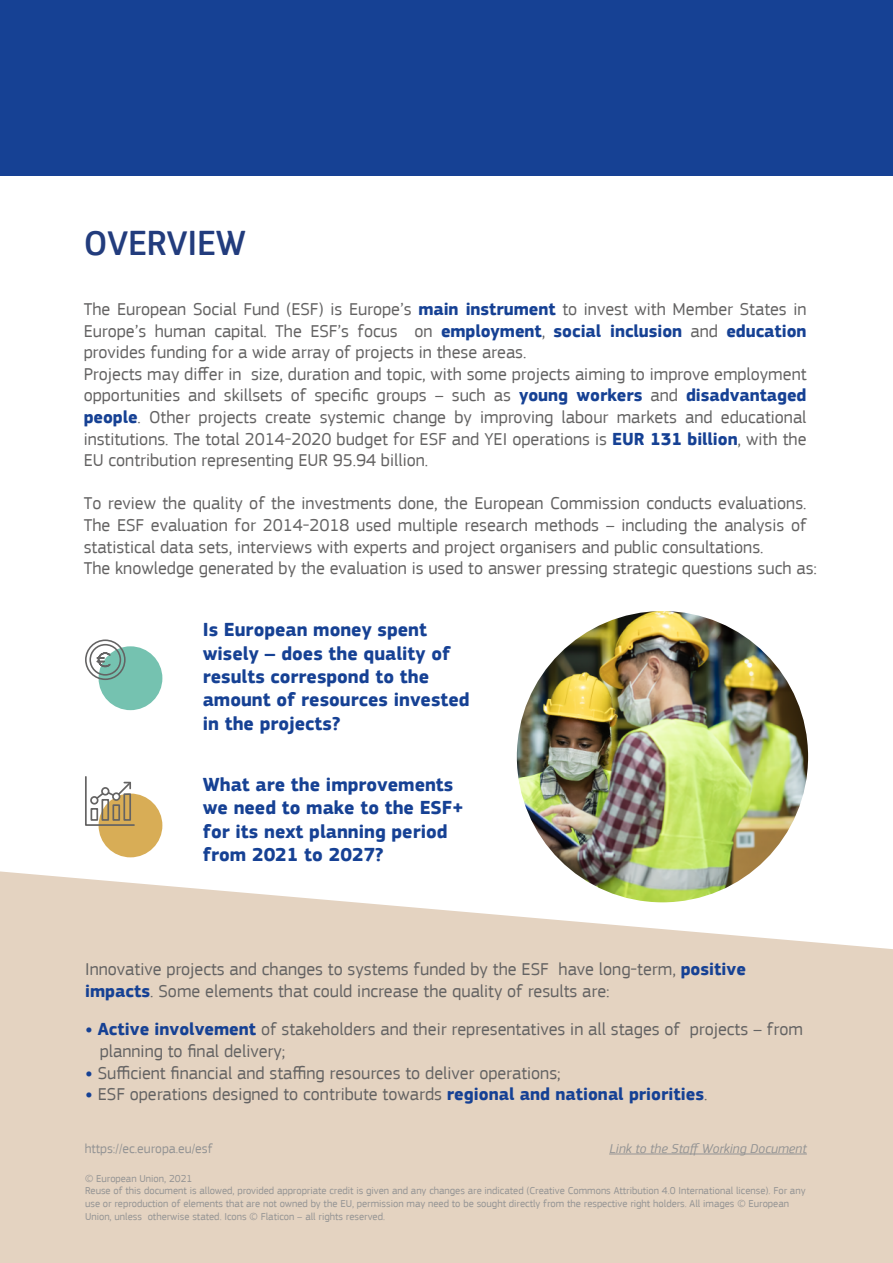
<style>
.page{position:relative;width:893px;height:1263px;background:#fff}
.page>*{position:absolute;margin:0;border:0;box-sizing:border-box;transform-origin:0 0}
.t1{font:500 36px "EC Square Sans Pro";letter-spacing:-.01em;color:#223c7d}
.t2{font:700 19.5px/23.4px "EC Square Sans Pro";color:#164194}
.t3{font:18px/21.6px "EC Square Sans Pro";color:#646363}
.t4{font:italic 13.5px "EC Square Sans Pro";color:#949494}
.t5{font:13.5px "EC Square Sans Pro";color:#949494}
.t6{font:10.5px/12.6px "EC Square Sans Pro";color:#949494}
.s1{font-weight:700;color:#164194}
</style>
<div class="page">
<svg style="left:0;top:871px;width:893px;height:392px;background:#e6d6c6"></svg>
<img style="left:517px;top:611px;width:291px;height:291px;border-radius:146px">
<div style="left:0;top:0;width:893px;height:176px;background:#164194"></div>
<div style="left:99px;top:793px;width:63px;height:64px;background:#d8ad56;border-radius:50%"></div>
<svg style="left:85px;top:776px;width:51px;height:51px"></svg>
<div style="left:99px;top:646px;width:63px;height:64px;background:#75c2b0;border-radius:50%"></div>
<div style="left:85px;top:639px;width:41px;height:41px;border:2px solid #646363;border-radius:50%"></div>
<div style="left:89px;top:644px;width:32px;height:32px;border:2px solid #646363;border-radius:50%"></div>
<svg style="left:96px;top:652px;width:16px;height:16px"></svg>
<hr style="left:609px;top:1153px;width:198px;height:1px;background:#949494">
<h1 class="t1" style="left:84px;top:222px;width:164px">OVERVIEW</h1>
<p class="t3" style="left:84px;top:298px;width:724px">The European Social Fund (ESF) is Europe’s <span class="s1">main instrument</span> to invest with Member States in Europe’s human capital. The ESF’s focus on <span class="s1">employment</span>, <span class="s1">social inclusion</span> and <span class="s1">education </span>provides funding for a wide array of projects in these areas.<br>Projects may differ in size, duration and topic, with some projects aiming to improve employment opportunities and skillsets of specific groups – such as <span class="s1">young workers</span> and <span class="s1">disadvantaged people</span>. Other projects create systemic change by improving labour markets and educational institutions. The total 2014-2020 budget for ESF and YEI operations is <span class="s1">EUR 131 billion</span>, with the EU contribution representing EUR 95.94 billion.</p>
<p class="t3" style="left:84px;top:493px;width:735px">To review the quality of the investments done, the European Commission conducts evaluations.<br>The ESF evaluation for 2014-2018 used multiple research methods – including the analysis of statistical data sets, interviews with experts and project organisers and public consultations.<br>The knowledge generated by the evaluation is used to answer pressing strategic questions such as:</p>
<p class="t2" style="left:203px;top:619px;width:268px">Is European money spent wisely – does the quality of results correspond to the amount of resources invested in the projects?</p>
<p class="t2" style="left:203px;top:773px;width:263px">What are the improvements we need to make to the ESF+ for its next planning period from 2021 to 2027?</p>
<p class="t3" style="left:85px;top:958px;width:662px">Innovative projects and changes to systems funded by the ESF have long-term, <span class="s1">positive impacts</span>. Some elements that could increase the quality of results are:</p>
<p class="t3" style="left:100px;top:1019px;width:704px;text-indent:-15px"><span class="s1">• Active involvement</span> of stakeholders and their representatives in all stages of projects – from planning to final delivery;</p>
<p class="t3" style="left:85px;top:1062px;width:477px"><span class="s1">•</span> Sufficient financial and staffing resources to deliver operations;</p>
<p class="t3" style="left:85px;top:1083px;width:624px"><span class="s1">•</span> ESF operations designed to contribute towards <span class="s1">regional and national priorities</span>.</p>
<p class="t5" style="left:85px;top:1140px;width:129px">https://ec.europa.eu/esf</p>
<p class="t4" style="left:609px;top:1141px;width:199px">Link to the Staff Working Document</p>
<p class="t6" style="left:85px;top:1172px;width:722px">© European Union, 2021<br>Reuse of this document is allowed, provided appropriate credit is given and any changes are indicated (Creative Commons Attribution 4.0 International license). For any use or reproduction of elements that are not owned by the EU, permission may need to be sought directly from the respective right holders. All images © European Union, unless otherwise stated. Icons © Flaticon – all rights reserved.</p>
</div>
